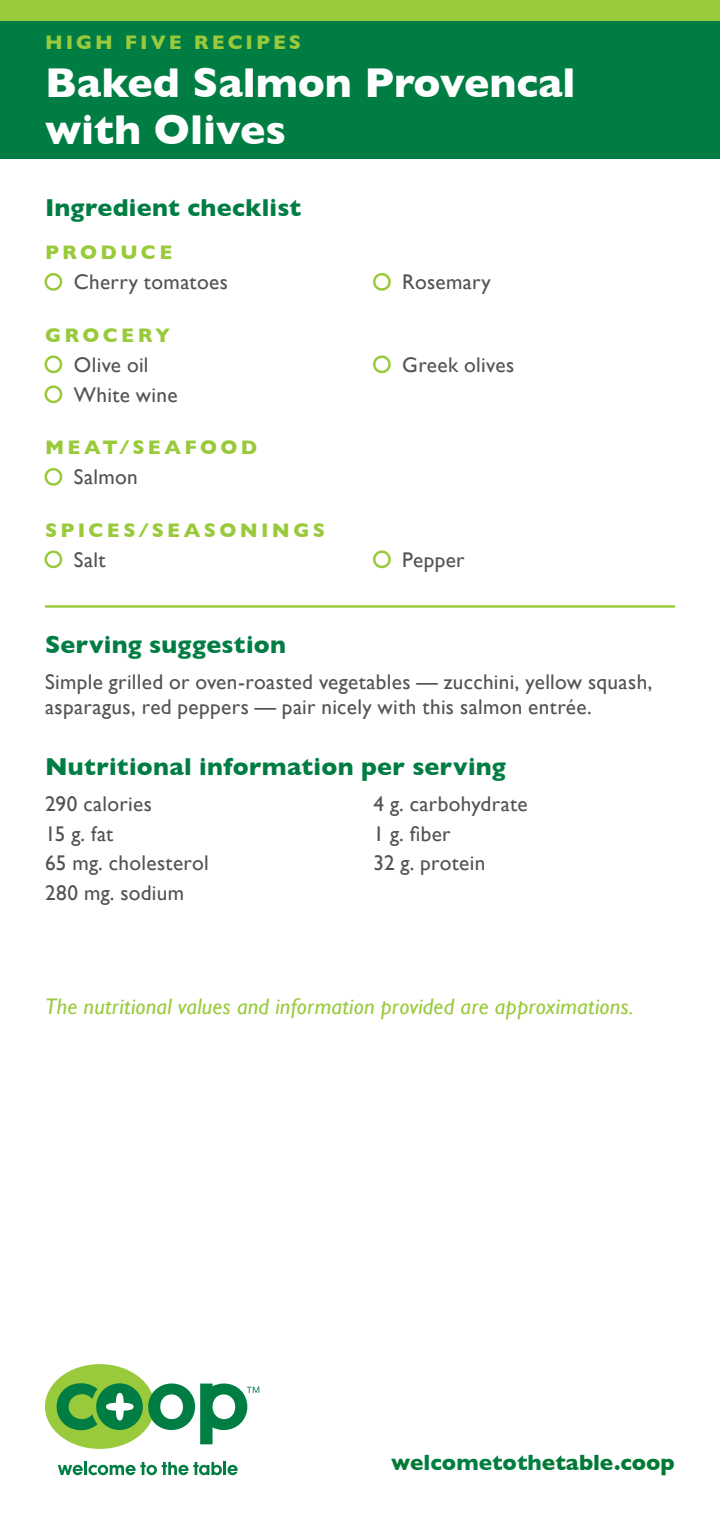
<style>
.page{position:relative;width:720px;height:1530px;background:#fff}
.page>*{position:absolute;margin:0;border:0;box-sizing:border-box;transform-origin:0 0}
._01_RECIPE_TITLE{font:800 42.5px/47.5px "Gill Sans";color:#fff}
.Nutrition_and_Cost_H{font:800 25px "Gill Sans";letter-spacing:.01em;color:#007d43}
._06_Ingredient_Check{font:800 25px "Gill Sans";letter-spacing:.01em;color:#007d43}
._04_Preparation_Head{font:800 25px "Gill Sans";letter-spacing:.01em;color:#007d43}
._09_Nutritional_Foot{font:italic 22.5px "Gill Sans";letter-spacing:.01em;color:#99ca3b}
.green__url{font:800 22.5px "Gill Sans";color:#007836}
._05_Body_copy{font:21.25px/25px "Gill Sans";letter-spacing:.015em;color:#535355}
._03_Ingredient_List{font:21.25px "Gill Sans";letter-spacing:.015em;color:#535355}
._07_Shopping_Categor{font:800 20px "Gill Sans";letter-spacing:.165em;color:#99ca3b}
.s1{color:#007d43}
</style>
<div class="page">
<div style="left:0;top:0;width:720px;height:21px;background:#99ca3b"></div>
<div style="left:0;top:21px;width:720px;height:138px;background:#007d43"></div>
<div style="left:45px;top:1364px;width:109px;height:85px;background:#99ca3b;border-radius:50%"></div>
<svg style="left:58px;top:1462px;width:180px;height:13px"></svg>
<svg style="left:57px;top:1383px;width:202px;height:61px"></svg>
<svg style="left:44px;top:273px;width:19px;height:18px"></svg>
<svg style="left:373px;top:273px;width:18px;height:18px"></svg>
<svg style="left:44px;top:355px;width:19px;height:19px"></svg>
<svg style="left:44px;top:385px;width:19px;height:19px"></svg>
<svg style="left:373px;top:355px;width:18px;height:19px"></svg>
<svg style="left:44px;top:468px;width:19px;height:18px"></svg>
<svg style="left:44px;top:550px;width:19px;height:19px"></svg>
<svg style="left:373px;top:550px;width:18px;height:19px"></svg>
<hr style="left:45px;top:605px;width:630px;height:3px;background:#99ca3b">
<p class="_07_Shopping_Categor" style="left:45px;top:31px;width:258px">HIGH FIVE RECIPES</p>
<p class="_01_RECIPE_TITLE" style="left:45px;top:58px;width:532px">Baked Salmon Provencal with Olives</p>
<p class="_06_Ingredient_Check" style="left:45px;top:193px;width:258px">Ingredient checklist</p>
<p class="_07_Shopping_Categor" style="left:45px;top:241px;width:129px">PRODUCE</p>
<p class="_05_Body_copy" style="left:74px;top:270px;width:156px">Cherry tomatoes</p>
<p class="_05_Body_copy" style="left:402px;top:270px;width:90px">Rosemary</p>
<p class="_07_Shopping_Categor" style="left:45px;top:323px;width:127px">GROCERY</p>
<p class="_05_Body_copy" style="left:74px;top:352px;width:76px">Olive oil</p>
<p class="_05_Body_copy" style="left:74px;top:382px;width:105px">White wine</p>
<p class="_05_Body_copy" style="left:402px;top:352px;width:113px">Greek olives</p>
<p class="_07_Shopping_Categor" style="left:45px;top:436px;width:214px">MEAT/SEAFOOD</p>
<p class="_05_Body_copy" style="left:74px;top:465px;width:66px">Salmon</p>
<p class="_07_Shopping_Categor" style="left:45px;top:518px;width:282px">SPICES/SEASONINGS</p>
<p class="_05_Body_copy" style="left:74px;top:547px;width:33px">Salt</p>
<p class="_05_Body_copy" style="left:402px;top:547px;width:64px">Pepper</p>
<p class="_04_Preparation_Head" style="left:45px;top:630px;width:243px">Serving suggestion</p>
<p class="_05_Body_copy" style="left:45px;top:670px;width:609px">Simple grilled or oven-roasted vegetables — zucchini, yellow squash, asparagus, red peppers — pair nicely with this salmon entrée.</p>
<p class="Nutrition_and_Cost_H" style="left:45px;top:752px;width:462px">Nutritional information per serving</p>
<p class="_03_Ingredient_List" style="left:45px;top:792px;width:108px">290 calories</p>
<p class="_03_Ingredient_List" style="left:45px;top:821px;width:70px">15 g. fat</p>
<p class="_03_Ingredient_List" style="left:45px;top:851px;width:165px">65 mg. cholesterol</p>
<p class="_03_Ingredient_List" style="left:45px;top:880px;width:141px">280 mg. sodium</p>
<p class="_03_Ingredient_List" style="left:373px;top:792px;width:156px">4 g. carbohydrate</p>
<p class="_03_Ingredient_List" style="left:373px;top:821px;width:79px">1 g. fiber</p>
<p class="_03_Ingredient_List" style="left:373px;top:851px;width:113px">32 g. protein</p>
<p class="_09_Nutritional_Foot" style="left:45px;top:994px;width:590px">The nutritional values and information provided are approximations.</p>
<p class="green__url" style="left:391px;top:1449px;width:285px">we<span class="s1">lcometoth</span>etable.coop</p>
</div>
